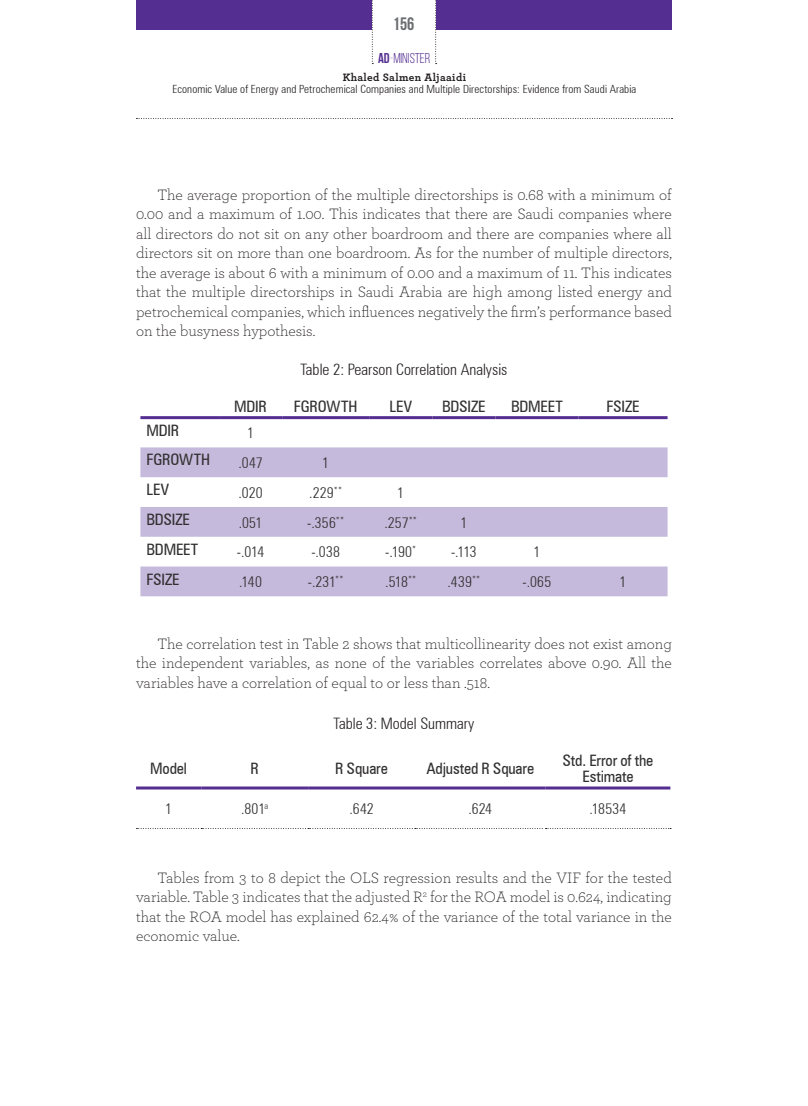
<style>
.page{position:relative;width:808px;height:1106px;background:#fff}
.page>*{position:absolute;margin:0;border:0;box-sizing:border-box;transform-origin:0 0}
.t1{font:700 18px "Bebas Neue";color:#6c6d70}
.Texto_corido_con_san{font:300 15.75px/19.5px "Archer Pro";color:#231f20;text-align:justify}
.titulos_en_tabla{font:condensed 15.75px/16.5px "Zurich BT";letter-spacing:-.01em;color:#312f30;text-align:center}
.titulo_imagen-tablas{font:300 condensed 15.75px "Zurich BT";color:#231f20}
.texto_tabla{font:300 condensed 15px "Zurich BT";letter-spacing:.005em;color:#312f30}
.t2{font:14.25px "Bebas Neue";color:#542e91}
.t3{font:300 condensed 11.25px "Zurich BT";letter-spacing:.01em;color:#231f20}
.t4{font:700 11.25px "Archer Pro";letter-spacing:.035em;color:#231f20}
.s1{font-weight:700}
.s2{font-weight:300}
</style>
<div class="page">
<svg style="left:136px;top:118px;width:536px;height:1px"></svg>
<div style="left:136px;top:0;width:236px;height:30px;background:#542e91"></div>
<svg style="left:435px;top:0;width:2px;height:64px"></svg>
<svg style="left:372px;top:0;width:1px;height:64px"></svg>
<div style="left:436px;top:0;width:236px;height:30px;background:#542e91"></div>
<svg style="left:140px;top:447px;width:527px;height:149px;fill:#c5badb"></svg>
<hr style="left:140px;top:416px;width:79px;height:3px;background:#542e91">
<hr style="left:219px;top:416px;width:63px;height:3px;background:#542e91">
<hr style="left:282px;top:416px;width:87px;height:3px;background:#542e91">
<hr style="left:369px;top:416px;width:63px;height:3px;background:#542e91">
<hr style="left:432px;top:416px;width:63px;height:3px;background:#542e91">
<hr style="left:495px;top:416px;width:83px;height:3px;background:#542e91">
<hr style="left:578px;top:416px;width:89px;height:3px;background:#542e91">
<hr style="left:136px;top:786px;width:65px;height:3px;background:#542e91">
<hr style="left:201px;top:786px;width:107px;height:3px;background:#542e91">
<hr style="left:308px;top:786px;width:107px;height:3px;background:#542e91">
<hr style="left:415px;top:786px;width:131px;height:3px;background:#542e91">
<hr style="left:546px;top:786px;width:124px;height:3px;background:#542e91">
<svg style="left:136px;top:828px;width:535px;height:1px"></svg>
<p class="t1" style="left:393px;top:14px;width:23px">156</p>
<p class="t2" style="left:378px;top:51px;width:54px"><span class="s1">AD</span><span class="s2">-</span>MINISTER</p>
<p class="t4" style="left:343px;top:69px;width:125px">Khaled Salmen Aljaaidi</p>
<p class="t3" style="left:172px;top:82px;width:465px">Economic Value of Energy and Petrochemical Companies and Multiple Directorships: Evidence from Saudi Arabia</p>
<p class="Texto_corido_con_san" style="left:136px;top:184px;width:537px;text-indent:21px">The average proportion of the multiple directorships is 0.68 with a minimum of 0.00 and a maximum of 1.00. This indicates that there are Saudi companies where all directors do not sit on any other boardroom and there are companies where all directors sit on more than one boardroom. As for the number of multiple directors, the average is about 6 with a minimum of 0.00 and a maximum of 11. This indicates that the multiple directorships in Saudi Arabia are high among listed energy and petrochemical companies, which influences negatively the firm’s performance based on the busyness hypothesis.</p>
<p class="titulo_imagen-tablas" style="left:300px;top:360px;width:208px">Table 2: Pearson Correlation Analysis</p>
<p class="titulos_en_tabla" style="left:234px;top:397px;width:35px">MDIR</p>
<p class="titulos_en_tabla" style="left:294px;top:397px;width:65px">FGROWTH</p>
<p class="titulos_en_tabla" style="left:389px;top:397px;width:24px">LEV</p>
<p class="titulos_en_tabla" style="left:442px;top:397px;width:45px">BDSIZE</p>
<p class="titulos_en_tabla" style="left:511px;top:397px;width:53px">BDMEET</p>
<p class="titulos_en_tabla" style="left:606px;top:397px;width:35px">FSIZE</p>
<p class="titulos_en_tabla" style="left:146px;top:421px;width:35px">MDIR</p>
<p class="texto_tabla" style="left:247px;top:424px;width:8px">1</p>
<p class="titulos_en_tabla" style="left:146px;top:451px;width:65px">FGROWTH</p>
<p class="texto_tabla" style="left:239px;top:453px;width:26px">.047</p>
<p class="texto_tabla" style="left:322px;top:453px;width:8px">1</p>
<p class="titulos_en_tabla" style="left:146px;top:481px;width:24px">LEV</p>
<p class="texto_tabla" style="left:238px;top:483px;width:26px">.020</p>
<p class="texto_tabla" style="left:309px;top:483px;width:34px">.229<sup>**</sup></p>
<p class="texto_tabla" style="left:397px;top:483px;width:8px">1</p>
<p class="titulos_en_tabla" style="left:146px;top:511px;width:45px">BDSIZE</p>
<p class="texto_tabla" style="left:239px;top:513px;width:25px">.051</p>
<p class="texto_tabla" style="left:307px;top:513px;width:38px">-.356<sup>**</sup></p>
<p class="texto_tabla" style="left:384px;top:513px;width:34px">.257<sup>**</sup></p>
<p class="texto_tabla" style="left:460px;top:513px;width:8px">1</p>
<p class="titulos_en_tabla" style="left:146px;top:541px;width:53px">BDMEET</p>
<p class="texto_tabla" style="left:237px;top:543px;width:29px">-.014</p>
<p class="texto_tabla" style="left:311px;top:543px;width:30px">-.038</p>
<p class="texto_tabla" style="left:385px;top:543px;width:32px">-.190<sup>*</sup></p>
<p class="texto_tabla" style="left:451px;top:543px;width:27px">-.113</p>
<p class="texto_tabla" style="left:533px;top:543px;width:8px">1</p>
<p class="titulos_en_tabla" style="left:146px;top:570px;width:35px">FSIZE</p>
<p class="texto_tabla" style="left:239px;top:572px;width:24px">.140</p>
<p class="texto_tabla" style="left:308px;top:572px;width:37px">-.231<sup>**</sup></p>
<p class="texto_tabla" style="left:385px;top:572px;width:33px">.518<sup>**</sup></p>
<p class="texto_tabla" style="left:447px;top:572px;width:34px">.439<sup>**</sup></p>
<p class="texto_tabla" style="left:522px;top:572px;width:30px">-.065</p>
<p class="texto_tabla" style="left:619px;top:572px;width:8px">1</p>
<p class="Texto_corido_con_san" style="left:136px;top:633px;width:537px;text-indent:21px">The correlation test in Table 2 shows that multicollinearity does not exist among the independent variables, as none of the variables correlates above 0.90. All the variables have a correlation of equal to or less than .518.</p>
<p class="titulo_imagen-tablas" style="left:334px;top:713px;width:142px">Table 3: Model Summary</p>
<p class="titulos_en_tabla" style="left:150px;top:759px;width:38px">Model</p>
<p class="titulos_en_tabla" style="left:250px;top:759px;width:10px">R</p>
<p class="titulos_en_tabla" style="left:335px;top:759px;width:54px">R Square</p>
<p class="titulos_en_tabla" style="left:426px;top:759px;width:109px">Adjusted R Square</p>
<p class="titulos_en_tabla" style="left:563px;top:751px;width:92px">Std. Error of the<br>Estimate</p>
<p class="texto_tabla" style="left:165px;top:799px;width:8px">1</p>
<p class="texto_tabla" style="left:241px;top:799px;width:29px">.801<sup>a</sup></p>
<p class="texto_tabla" style="left:349px;top:799px;width:26px">.642</p>
<p class="texto_tabla" style="left:468px;top:799px;width:25px">.624</p>
<p class="texto_tabla" style="left:590px;top:799px;width:38px">.18534</p>
<p class="Texto_corido_con_san" style="left:136px;top:867px;width:537px;text-indent:21px">Tables from 3 to 8 depict the OLS regression results and the VIF for the tested variable. Table 3 indicates that the adjusted R<sup>2</sup> for the ROA model is 0.624, indicating that the ROA model has explained 62.4% of the variance of the total variance in the economic value.</p>
</div>
